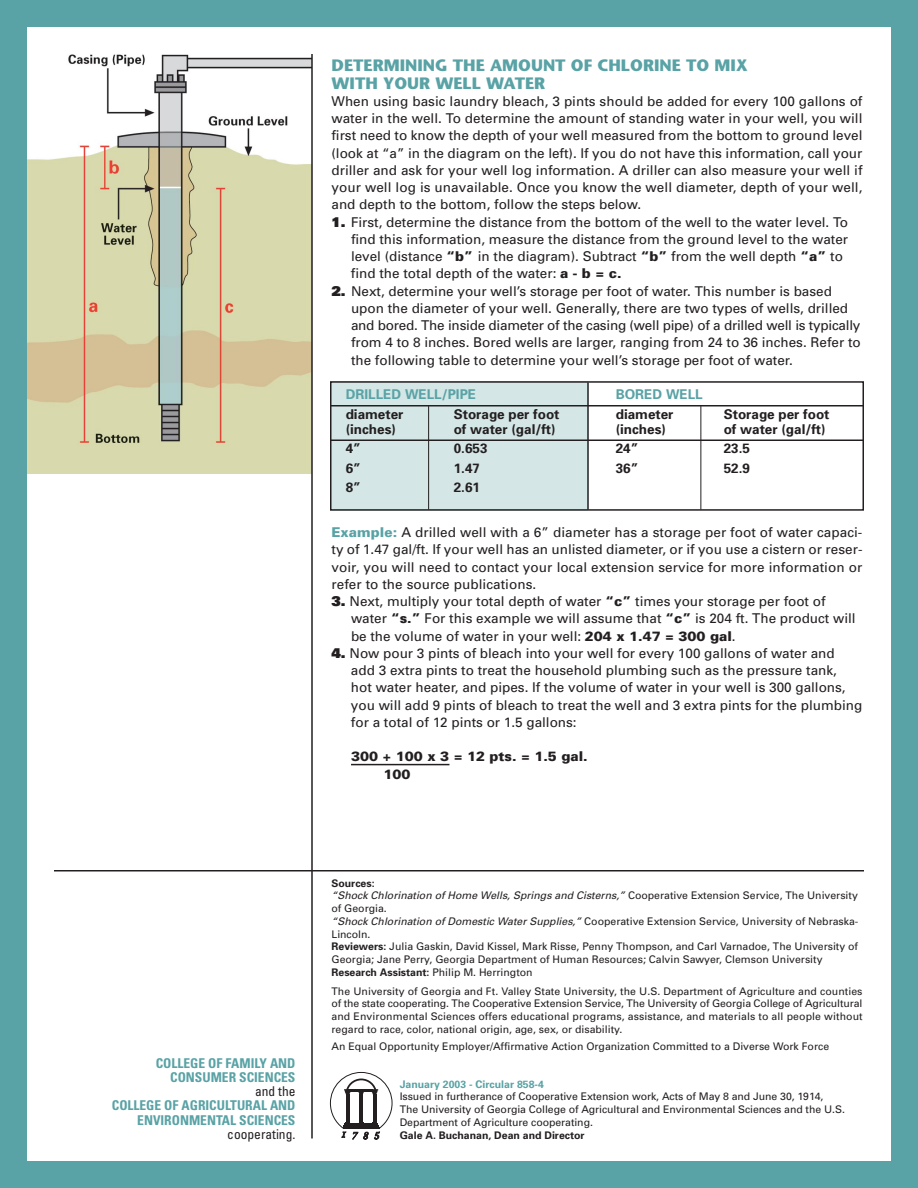
<style>
.page{position:relative;width:918px;height:1188px;background:#59a2a5}
.page>*{position:absolute;margin:0;border:0;box-sizing:border-box;transform-origin:0 0}
.t1{font:700 16.5px/17.2px "Stone Sans";color:#59a2a5}
.t2{font:13.5px/17.2px "Univers";color:#231f20}
.t3{font:700 13.5px "Univers";color:#231f20}
.t4{font:700 condensed 13.5px/14.2px "Univers";color:#59a2a5;text-align:right}
.t5{font:900 13.5px/17.2px "Univers";color:#231f20}
.t6{font:700 13.5px "Univers";color:#59a2a5}
.t7{font:condensed 13.5px "Univers";color:#231f20}
.t8{font:10.5px/12.8px "Univers";color:#231f20}
.t9{font:700 10.5px "Univers";color:#231f20}
.t10{font:700 10.5px "Univers";color:#59a2a5}
.s1{font-weight:900}
.s2{font-weight:900;color:#59a2a5}
.s3{font-weight:700}
.s4{font-style:italic}
</style>
<div class="page">
<div style="left:27px;top:27px;width:864px;height:1134px;background:#fff"></div>
<hr style="left:351px;top:764px;width:98px;height:1px;background:#231f20">
<svg style="left:330px;top:1072px;width:63px;height:67px"></svg>
<hr style="left:54px;top:870px;width:810px;height:2px;background:#231f20">
<img style="left:27px;top:54px;width:284px;height:419px">
<hr style="left:311px;top:54px;width:2px;height:1084px;background:#231f20">
<div style="left:330px;top:381px;width:258px;height:130px;background:#d5e6e6"></div>
<div style="left:330px;top:381px;width:534px;height:130px;border:2px solid #231f20"></div>
<hr style="left:428px;top:406px;width:1px;height:104px;background:#231f20">
<hr style="left:700px;top:406px;width:1px;height:104px;background:#231f20">
<hr style="left:587px;top:382px;width:2px;height:128px;background:#231f20">
<hr style="left:330px;top:405px;width:534px;height:1px;background:#231f20">
<hr style="left:330px;top:440px;width:534px;height:1px;background:#231f20">
<p class="t1" style="left:332px;top:59px;width:418px">DETERMINING THE AMOUNT OF CHLORINE TO MIX<br>WITH YOUR WELL WATER</p>
<p class="t2" style="left:332px;top:94px;width:533px;text-align:justify">When using basic laundry bleach, 3 pints should be added for every 100 gallons of water in the well. To determine the amount of standing water in your well, you will first need to know the depth of your well measured from the bottom to ground level (look at “a” in the diagram on the left). If you do not have this information, call your driller and ask for your well log information. A driller can also measure your well if your well log is unavailable. Once you know the well diameter, depth of your well, and depth to the bottom, follow the steps below.</p>
<p class="t2" style="left:351px;top:214px;width:499px;text-indent:-19px"><span class="s1">1.</span> First, determine the distance from the bottom of the well to the water level. To find this information, measure the distance from the ground level to the water level (distance <span class="s1">“b”</span> in the diagram). Subtract <span class="s1">“b”</span> from the well depth <span class="s1">“a”</span> to find the total depth of the water: <span class="s1">a - b = c.</span></p>
<p class="t2" style="left:351px;top:283px;width:511px;text-indent:-20px"><span class="s1">2.</span> Next, determine your well’s storage per foot of water. This number is based upon the diameter of your well. Generally, there are two types of wells, drilled and bored. The inside diameter of the casing (well pipe) of a drilled well is typically from 4 to 8 inches. Bored wells are larger, ranging from 24 to 36 inches. Refer to the following table to determine your well’s storage per foot of water.</p>
<p class="t6" style="left:346px;top:390px;width:132px">DRILLED WELL/PIPE</p>
<p class="t6" style="left:616px;top:390px;width:89px">BORED WELL</p>
<p class="t3" style="left:346px;top:409px;width:59px">diameter</p>
<p class="t3" style="left:454px;top:409px;width:107px">Storage per foot</p>
<p class="t3" style="left:616px;top:409px;width:59px">diameter</p>
<p class="t3" style="left:724px;top:409px;width:107px">Storage per foot</p>
<p class="t3" style="left:346px;top:424px;width:52px">(inches)</p>
<p class="t3" style="left:454px;top:424px;width:103px">of water (gal/ft)</p>
<p class="t3" style="left:616px;top:424px;width:52px">(inches)</p>
<p class="t3" style="left:724px;top:424px;width:103px">of water (gal/ft)</p>
<p class="t3" style="left:346px;top:444px;width:17px">4”</p>
<p class="t3" style="left:454px;top:444px;width:35px">0.653</p>
<p class="t3" style="left:616px;top:444px;width:24px">24”</p>
<p class="t3" style="left:724px;top:444px;width:28px">23.5</p>
<p class="t3" style="left:346px;top:463px;width:17px">6”</p>
<p class="t3" style="left:454px;top:463px;width:28px">1.47</p>
<p class="t3" style="left:616px;top:463px;width:24px">36”</p>
<p class="t3" style="left:724px;top:463px;width:28px">52.9</p>
<p class="t3" style="left:346px;top:483px;width:17px">8”</p>
<p class="t3" style="left:454px;top:483px;width:28px">2.61</p>
<p class="t2" style="left:331px;top:525px;width:533px;text-align:justify"><span class="s2">Example:</span> A drilled well with a 6” diameter has a storage per foot of water capaci&shy;ty of 1.47 gal/ft. If your well has an unlisted diameter, or if you use a cistern or reser&shy;voir, you will need to contact your local extension service for more information or refer to the source publications.</p>
<p class="t2" style="left:351px;top:594px;width:506px;text-indent:-20px"><span class="s1">3.</span> Next, multiply your total depth of water <span class="s1">“c”</span> times your storage per foot of water <span class="s1">“s.”</span> For this example we will assume that <span class="s1">“c”</span> is 204 ft. The product will be the volume of water in your well: <span class="s1">204 x 1.47 = 300 gal</span>.</p>
<p class="t2" style="left:351px;top:646px;width:513px;text-indent:-19px"><span class="s1">4.</span> Now pour 3 pints of bleach into your well for every 100 gallons of water and<br>add 3 extra pints to treat the household plumbing such as the pressure tank,<br>hot water heater, and pipes. If the volume of water in your well is 300 gallons, you will add 9 pints of bleach to treat the well and 3 extra pints for the plumbing for a total of 12 pints or 1.5 gallons:</p>
<p class="t5" style="left:383px;top:749px;width:206px;text-indent:-32px">300 + 100 x 3 = 12 pts. = 1.5 gal.<br>100</p>
<p class="t4" style="left:156px;top:1057px;width:141px">COLLEGE OF FAMILY AND<br>CONSUMER SCIENCES</p>
<p class="t7" style="left:255px;top:1086px;width:42px">and the</p>
<p class="t4" style="left:112px;top:1100px;width:185px">COLLEGE OF AGRICULTURAL AND<br>ENVIRONMENTAL SCIENCES</p>
<p class="t7" style="left:227px;top:1129px;width:70px">cooperating.</p>
<p class="t8" style="left:331px;top:877px;width:528px"><span class="s3">Sources:<br></span><span class="s4">“Shock Chlorination of Home Wells, Springs and Cisterns,”</span> Cooperative Extension Service, The University of Georgia.<br><span class="s4">“Shock Chlorination of Domestic Water Supplies,”</span> Cooperative Extension Service, University of Nebraska-Lincoln.<br><span class="s3">Reviewers:</span> Julia Gaskin, David Kissel, Mark Risse, Penny Thompson, and Carl Varnadoe, The University of Georgia; Jane Perry, Georgia Department of Human Resources; Calvin Sawyer, Clemson University <span class="s3">Research Assistant:</span> Philip M. Herrington</p>
<p class="t8" style="left:332px;top:985px;width:533px;text-align:justify">The University of Georgia and Ft. Valley State University, the U.S. Department of Agriculture and counties of the state cooperating. The Cooperative Extension Service, The University of Georgia College of Agricultural and Environmental Sciences offers educational programs, assistance, and materials to all people without regard to race, color, national origin, age, sex, or disability.</p>
<p class="t8" style="left:332px;top:1041px;width:499px">An Equal Opportunity Employer/Affirmative Action Organization Committed to a Diverse Work Force</p>
<p class="t10" style="left:400px;top:1080px;width:146px">January 2003 - Circular 858-4</p>
<p class="t8" style="left:400px;top:1091px;width:447px">Issued in furtherance of Cooperative Extension work, Acts of May 8 and June 30, 1914,<br>The University of Georgia College of Agricultural and Environmental Sciences and the U.S.<br>Department of Agriculture cooperating.</p>
<p class="t9" style="left:400px;top:1131px;width:186px">Gale A. Buchanan, Dean and Director</p>
</div>
